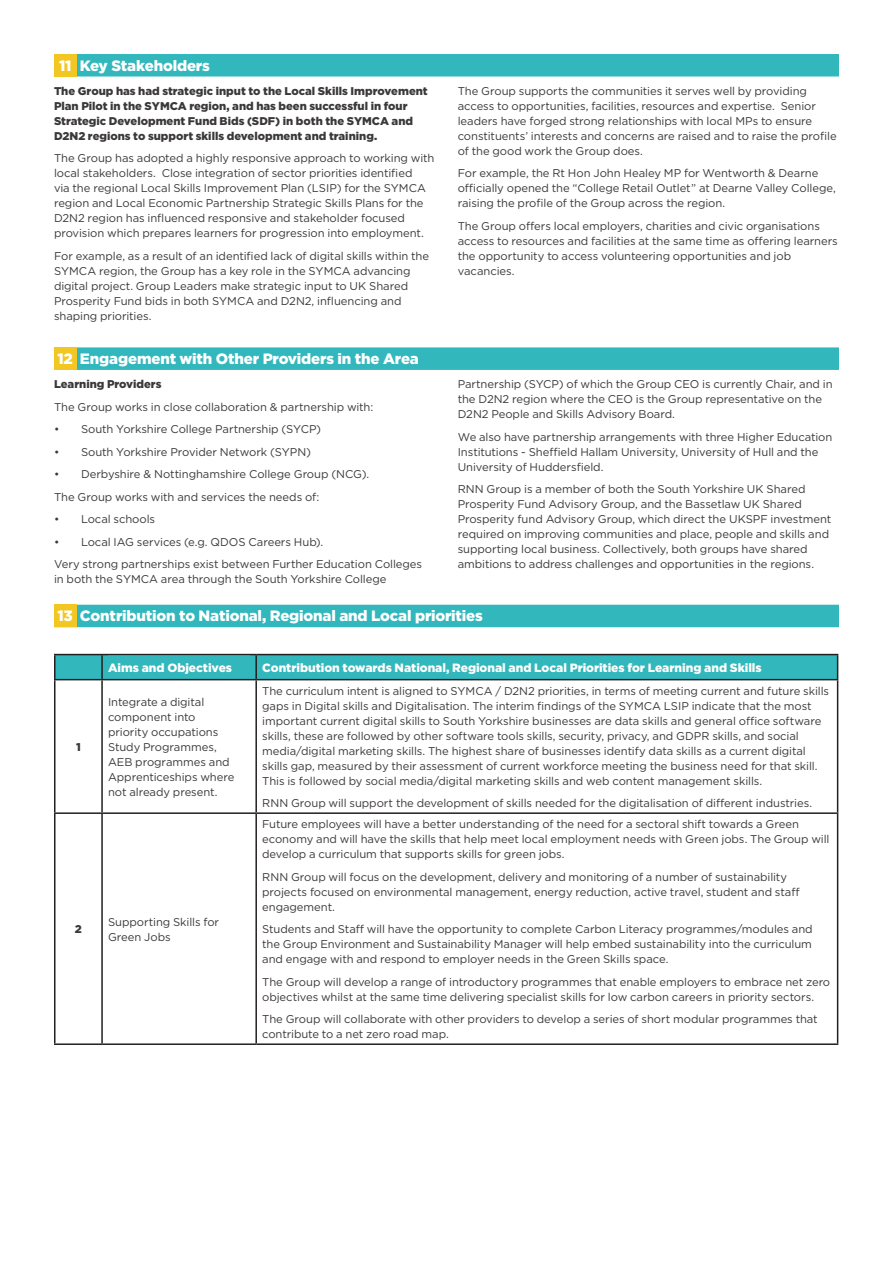
<style>
.page{position:relative;width:893px;height:1263px;background:#fff}
.page>*{position:absolute;margin:0;border:0;box-sizing:border-box;transform-origin:0 0}
.Headings{font:900 15px "Gotham";letter-spacing:-.01em;color:#fff}
.Headings-2{font:900 12px "Gotham";letter-spacing:-.005em;color:#fff}
.t1{font:11.25px/15px "Gotham";letter-spacing:-.005em;color:#3b383a}
.t2{font:900 11.25px/15px "Gotham";color:#3b383a}
</style>
<div class="page">
<div style="left:54px;top:54px;width:785px;height:23px;background:#31b7bc"></div>
<div style="left:54px;top:54px;width:22px;height:22px;background:#f3c723"></div>
<div style="left:54px;top:347px;width:785px;height:23px;background:#31b7bc"></div>
<div style="left:54px;top:347px;width:22px;height:23px;background:#f3c723"></div>
<div style="left:54px;top:605px;width:785px;height:22px;background:#31b7bc"></div>
<div style="left:54px;top:605px;width:22px;height:22px;background:#f3c723"></div>
<hr style="left:54px;top:654px;width:48px;height:1px;background:#231f20">
<hr style="left:54px;top:655px;width:2px;height:24px;background:#231f20">
<svg style="left:55px;top:654px;width:783px;height:25px;background:#2facb0"></svg>
<hr style="left:54px;top:679px;width:48px;height:1px;background:#231f20">
<hr style="left:54px;top:680px;width:2px;height:132px;background:#231f20">
<hr style="left:102px;top:679px;width:154px;height:1px;background:#231f20">
<hr style="left:101px;top:680px;width:2px;height:132px;background:#231f20">
<hr style="left:256px;top:679px;width:582px;height:1px;background:#231f20">
<hr style="left:255px;top:680px;width:2px;height:132px;background:#231f20">
<hr style="left:837px;top:680px;width:1px;height:132px;background:#231f20">
<hr style="left:54px;top:812px;width:48px;height:2px;background:#231f20">
<hr style="left:54px;top:814px;width:2px;height:229px;background:#231f20">
<hr style="left:102px;top:812px;width:154px;height:2px;background:#231f20">
<hr style="left:101px;top:814px;width:2px;height:229px;background:#231f20">
<hr style="left:256px;top:812px;width:582px;height:2px;background:#231f20">
<hr style="left:255px;top:814px;width:2px;height:229px;background:#231f20">
<hr style="left:837px;top:814px;width:1px;height:229px;background:#231f20">
<hr style="left:54px;top:1043px;width:48px;height:2px;background:#231f20">
<hr style="left:102px;top:1043px;width:154px;height:2px;background:#231f20">
<hr style="left:256px;top:1043px;width:582px;height:2px;background:#231f20">
<div style="left:108px;top:655px;width:142px;height:23px;background:#31b7bc"></div>
<p class="Headings" style="left:59px;top:55px;width:14px">11</p>
<p class="Headings" style="left:80px;top:55px;width:131px">Key Stakeholders</p>
<p class="t2" style="left:54px;top:83px;width:375px">The Group has had strategic input to the Local Skills Improvement Plan Pilot in the SYMCA region, and has been successful in four Strategic Development Fund Bids (SDF) in both the SYMCA and D2N2 regions to support skills development and training.</p>
<p class="t1" style="left:54px;top:151px;width:382px">The Group has adopted a highly responsive approach to working with local stakeholders. Close integration of sector priorities identified<br>via the regional Local Skills Improvement Plan (LSIP) for the SYMCA region and Local Economic Partnership Strategic Skills Plans for the D2N2 region has influenced responsive and stakeholder focused provision which prepares learners for progression into employment.</p>
<p class="t1" style="left:54px;top:248px;width:377px">For example, as a result of an identified lack of digital skills within the SYMCA region, the Group has a key role in the SYMCA advancing digital project. Group Leaders make strategic input to UK Shared Prosperity Fund bids in both SYMCA and D2N2, influencing and shaping priorities.</p>
<p class="Headings" style="left:57px;top:348px;width:17px">12</p>
<p class="Headings" style="left:80px;top:348px;width:340px">Engagement with Other Providers in the Area</p>
<p class="t2" style="left:54px;top:377px;width:109px">Learning Providers</p>
<p class="t1" style="left:54px;top:399px;width:321px">The Group works in close collaboration &amp; partnership with:</p>
<p class="t1" style="left:54px;top:422px;width:269px">• South Yorkshire College Partnership (SYCP)</p>
<p class="t1" style="left:54px;top:444px;width:258px">• South Yorkshire Provider Network (SYPN)</p>
<p class="t1" style="left:54px;top:467px;width:317px">• Derbyshire &amp; Nottinghamshire College Group (NCG).</p>
<p class="t1" style="left:54px;top:489px;width:267px">The Group works with and services the needs of:</p>
<p class="t1" style="left:54px;top:512px;width:103px">• Local schools</p>
<p class="t1" style="left:54px;top:534px;width:271px">• Local IAG services (e.g. QDOS Careers Hub).</p>
<p class="t1" style="left:54px;top:557px;width:370px">Very strong partnerships exist between Further Education Colleges in both the SYMCA area through the South Yorkshire College</p>
<p class="t1" style="left:458px;top:83px;width:380px">The Group supports the communities it serves well by providing access to opportunities, facilities, resources and expertise. Senior leaders have forged strong relationships with local MPs to ensure constituents’ interests and concerns are raised and to raise the profile of the good work the Group does.</p>
<p class="t1" style="left:458px;top:166px;width:380px">For example, the Rt Hon John Healey MP for Wentworth &amp; Dearne officially opened the “College Retail Outlet” at Dearne Valley College, raising the profile of the Group across the region.</p>
<p class="t1" style="left:458px;top:218px;width:382px">The Group offers local employers, charities and civic organisations access to resources and facilities at the same time as offering learners the opportunity to access volunteering opportunities and job vacancies.</p>
<p class="t1" style="left:458px;top:377px;width:376px">Partnership (SYCP) of which the Group CEO is currently Chair, and in the D2N2 region where the CEO is the Group representative on the<br>D2N2 People and Skills Advisory Board.</p>
<p class="t1" style="left:458px;top:429px;width:376px">We also have partnership arrangements with three Higher Education<br>Institutions - Sheffield Hallam University, University of Hull and the<br>University of Huddersfield.</p>
<p class="t1" style="left:458px;top:482px;width:375px">RNN Group is a member of both the South Yorkshire UK Shared Prosperity Fund Advisory Group, and the Bassetlaw UK Shared Prosperity fund Advisory Group, which direct the UKSPF investment required on improving communities and place, people and skills and supporting local business. Collectively, both groups have shared ambitions to address challenges and opportunities in the regions.</p>
<p class="Headings" style="left:58px;top:605px;width:17px">13</p>
<p class="Headings" style="left:80px;top:605px;width:404px">Contribution to National, Regional and Local priorities</p>
<p class="Headings-2" style="left:108px;top:659px;width:125px">Aims and Objectives</p>
<p class="Headings-2" style="left:262px;top:659px;width:501px">Contribution towards National, Regional and Local Priorities for Learning and Skills</p>
<p class="t2" style="left:76px;top:739px;width:6px">1</p>
<p class="t1" style="left:108px;top:694px;width:128px">Integrate a digital component into priority occupations<br>Study Programmes,<br>AEB programmes and<br>Apprenticeships where not already present.</p>
<p class="t2" style="left:75px;top:921px;width:9px">2</p>
<p class="t1" style="left:108px;top:914px;width:113px">Supporting Skills for<br>Green Jobs</p>
<p class="t1" style="left:262px;top:683px;width:568px">The curriculum intent is aligned to SYMCA / D2N2 priorities, in terms of meeting current and future skills gaps in Digital skills and Digitalisation. The interim findings of the SYMCA LSIP indicate that the most important current digital skills to South Yorkshire businesses are data skills and general office software skills, these are followed by other software tools skills, security, privacy, and GDPR skills, and social media/digital marketing skills. The highest share of businesses identify data skills as a current digital skills gap, measured by their assessment of current workforce meeting the business need for that skill.<br>This is followed by social media/digital marketing skills and web content management skills.</p>
<p class="t1" style="left:262px;top:795px;width:551px">RNN Group will support the development of skills needed for the digitalisation of different industries.</p>
<p class="t1" style="left:262px;top:816px;width:569px">Future employees will have a better understanding of the need for a sectoral shift towards a Green economy and will have the skills that help meet local employment needs with Green jobs. The Group will develop a curriculum that supports skills for green jobs.</p>
<p class="t1" style="left:262px;top:869px;width:539px">RNN Group will focus on the development, delivery and monitoring of a number of sustainability projects focused on environmental management, energy reduction, active travel, student and staff engagement.</p>
<p class="t1" style="left:262px;top:921px;width:552px;text-align:justify">Students and Staff will have the opportunity to complete Carbon Literacy programmes/modules and the Group Environment and Sustainability Manager will help embed sustainability into the curriculum and engage with and respond to employer needs in the Green Skills space.</p>
<p class="t1" style="left:262px;top:974px;width:569px">The Group will develop a range of introductory programmes that enable employers to embrace net zero objectives whilst at the same time delivering specialist skills for low carbon careers in priority sectors.</p>
<p class="t1" style="left:262px;top:1011px;width:557px">The Group will collaborate with other providers to develop a series of short modular programmes that contribute to a net zero road map.</p>
</div>
